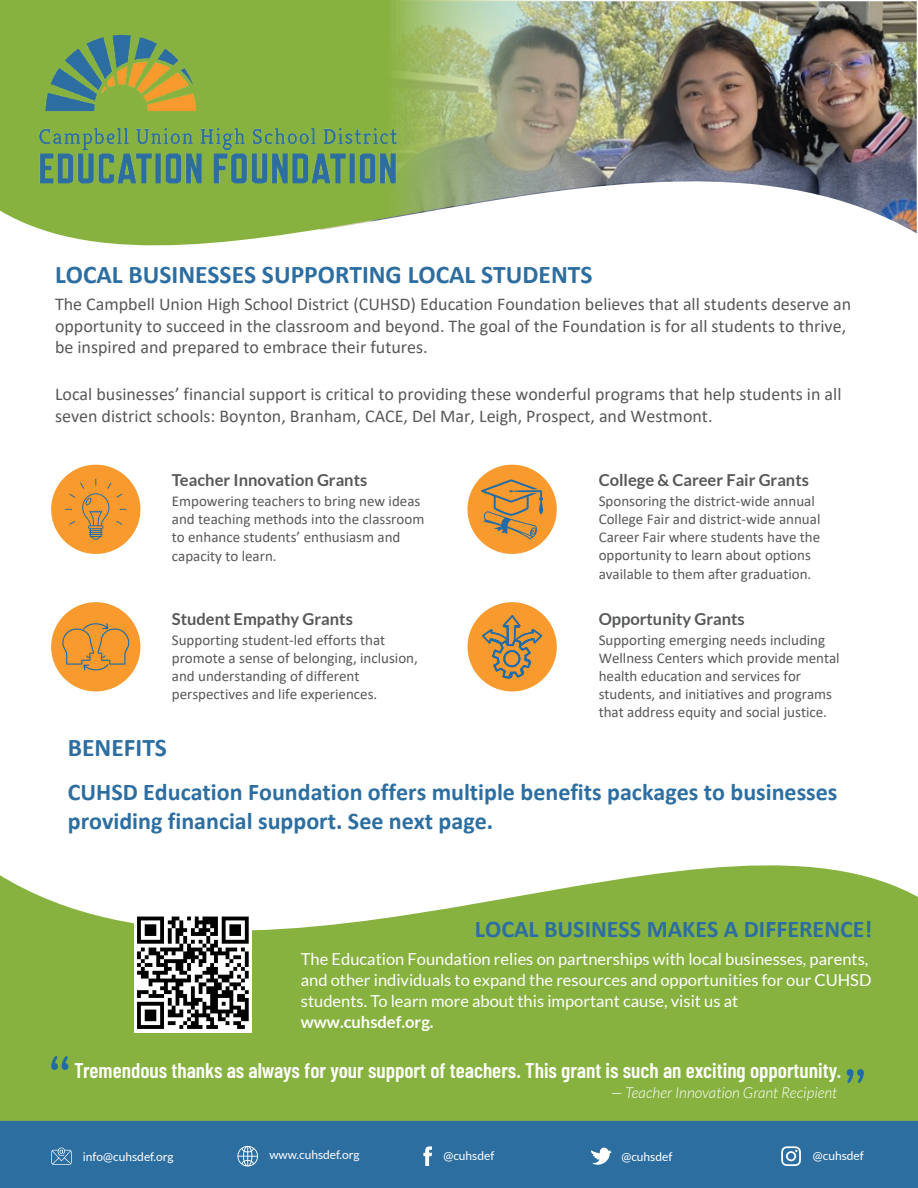
<style>
.page{position:relative;width:918px;height:1188px;background:#fff}
.page>*{position:absolute;margin:0;border:0;box-sizing:border-box;transform-origin:0 0}
.t1{font:700 25.5px "Calibri";color:#2d6ea1}
.t2{font:700 24px/28.8px "Calibri";color:#2d6ea1}
.t3{font:600 21.15px "Barlow Condensed";color:#fff}
.t4{font:18px/21.6px "Calibri";color:#57585a}
.t5{font:16.5px/21px "Lato";color:#fff}
.t6{font:700 16.5px "Lato";color:#57585a}
.t7{font:700 16.5px "Lato";color:#fff}
.t8{font:italic 300 15.15px "Lato";color:#fff}
.t9{font:15px/18px "Calibri";color:#57585a}
.t10{font:12px "Lato";color:#fff}
</style>
<div class="page">
<div style="left:0;top:1115px;width:918px;height:73px;background:#2d6ea1"></div>
<div style="left:51px;top:602px;width:89px;height:89px;background:#f89a2d;border-radius:50%"></div>
<svg style="left:62px;top:623px;width:67px;height:47px"></svg>
<div style="left:51px;top:465px;width:89px;height:89px;background:#f89a2d;border-radius:50%"></div>
<svg style="left:65px;top:479px;width:61px;height:61px"></svg>
<div style="left:468px;top:465px;width:89px;height:89px;background:#f89a2d;border-radius:50%"></div>
<svg style="left:481px;top:479px;width:62px;height:60px"></svg>
<div style="left:468px;top:602px;width:89px;height:89px;background:#f89a2d;border-radius:50%"></div>
<svg style="left:482px;top:615px;width:60px;height:64px"></svg>
<img style="left:0;top:0;width:917px;height:246px">
<img style="left:38px;top:125px;width:361px;height:63px">
<img style="left:44px;top:32px;width:155px;height:83px">
<svg style="left:0;top:865px;width:918px;height:256px;background:#96bc58"></svg>
<svg style="left:51px;top:1056px;width:17px;height:14px"></svg>
<svg style="left:847px;top:1069px;width:17px;height:14px"></svg>
<svg style="left:51px;top:1148px;width:21px;height:17px"></svg>
<svg style="left:237px;top:1146px;width:21px;height:20px"></svg>
<svg style="left:423px;top:1146px;width:9px;height:20px"></svg>
<svg style="left:781px;top:1146px;width:20px;height:20px"></svg>
<svg style="left:591px;top:1148px;width:20px;height:17px"></svg>
<img style="left:134px;top:914px;width:118px;height:118px">
<h1 class="t1" style="left:55px;top:256px;width:539px">LOCAL BUSINESSES SUPPORTING LOCAL STUDENTS</h1>
<p class="t4" style="left:55px;top:293px;width:798px">The Campbell Union High School District (CUHSD) Education Foundation believes that all students deserve an opportunity to succeed in the classroom and beyond. The goal of the Foundation is for all students to thrive, be inspired and prepared to embrace their futures.</p>
<p class="t4" style="left:55px;top:383px;width:788px">Local businesses’ financial support is critical to providing these wonderful programs that help students in all seven district schools: Boynton, Branham, CACE, Del Mar, Leigh, Prospect, and Westmont.</p>
<p class="t6" style="left:172px;top:470px;width:197px">Teacher Innovation Grants</p>
<p class="t9" style="left:172px;top:492px;width:254px">Empowering teachers to bring new ideas and teaching methods into the classroom to enhance students’ enthusiasm and capacity to learn.</p>
<p class="t6" style="left:172px;top:609px;width:183px">Student Empathy Grants</p>
<p class="t9" style="left:172px;top:631px;width:248px">Supporting student-led efforts that promote a sense of belonging, inclusion, and understanding of different perspectives and life experiences.</p>
<p class="t6" style="left:599px;top:470px;width:212px">College &amp; Career Fair Grants</p>
<p class="t9" style="left:599px;top:492px;width:223px">Sponsoring the district-wide annual College Fair and district-wide annual Career Fair where students have the opportunity to learn about options available to them after graduation.</p>
<p class="t6" style="left:599px;top:609px;width:148px">Opportunity Grants</p>
<p class="t9" style="left:599px;top:631px;width:243px">Supporting emerging needs including Wellness Centers which provide mental health education and services for students, and initiatives and programs that address equity and social justice.</p>
<h1 class="t1" style="left:68px;top:729px;width:101px">BENEFITS</h1>
<h2 class="t2" style="left:68px;top:778px;width:771px">CUHSD Education Foundation offers multiple benefits packages to businesses providing financial support. See next page.</h2>
<h2 class="t2" style="left:475px;top:914px;width:399px">LOCAL BUSINESS MAKES A DIFFERENCE!</h2>
<p class="t5" style="left:301px;top:948px;width:572px">The Education Foundation relies on partnerships with local businesses, parents, and other individuals to expand the resources and opportunities for our CUHSD students. To learn more about this important cause, visit us at</p>
<p class="t7" style="left:301px;top:1013px;width:134px">www.cuhsdef.org.</p>
<h3 class="t3" style="left:74px;top:1055px;width:769px">Tremendous thanks as always for your support of teachers. This grant is such an exciting opportunity.</h3>
<p class="t8" style="left:611px;top:1084px;width:227px">— Teacher Innovation Grant Recipient</p>
<p class="t10" style="left:83px;top:1150px;width:92px">info@cuhsdef.org</p>
<p class="t10" style="left:269px;top:1148px;width:92px">www.cuhsdef.org</p>
<p class="t10" style="left:444px;top:1149px;width:53px">@cuhsdef</p>
<p class="t10" style="left:622px;top:1150px;width:53px">@cuhsdef</p>
<p class="t10" style="left:813px;top:1149px;width:53px">@cuhsdef</p>
</div>
